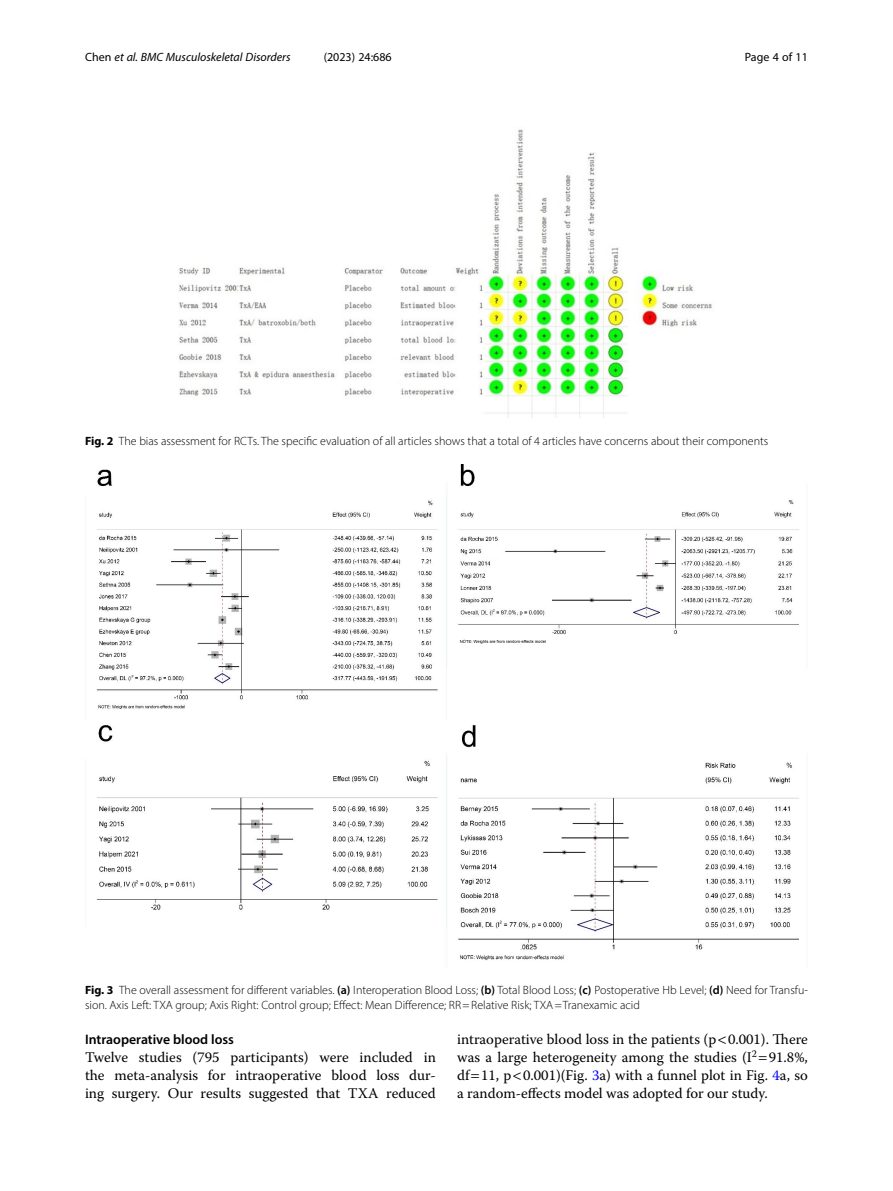
<style>
.page{position:relative;width:893px;height:1191px;background:#fff}
.page>*{position:absolute;margin:0;border:0;box-sizing:border-box;transform-origin:0 0}
.Body_Text{font:14.7px/18px "Warnock Pro";color:#000;text-align:justify}
.Head_2{font:600 13.8px "Myriad Pro";color:#000}
.Figure_Caption{font:300 12px/15px "Myriad Pro";color:#000}
.t1{font:italic 12px "Myriad Pro";color:#000}
.t2{font:12px "Myriad Pro";color:#000}
.s1{font-style:normal}
.s2{font-weight:700}
.s3{font-weight:600}
.s4{color:#00f}
</style>
<div class="page">
<img style="left:96px;top:464px;width:712px;height:497px">
<img style="left:179px;top:129px;width:533px;height:289px">
<p class="t1" style="left:85px;top:50px;width:207px"><span class="s1">Chen</span> et al. BMC Musculoskeletal Disorders</p>
<p class="t2" style="left:324px;top:50px;width:70px">(2023) 24:686</p>
<p class="t2" style="left:745px;top:50px;width:65px">Page 4 of 11</p>
<p class="Figure_Caption" style="left:85px;top:433px;width:685px"><span class="s2">Fig. 2</span> The bias assessment for RCTs. The specific evaluation of all articles shows that a total of 4 articles have concerns about their components</p>
<p class="Figure_Caption" style="left:85px;top:982px;width:724px"><span class="s2">Fig. 3</span> The overall assessment for different variables. <span class="s3">(a)</span> Interoperation Blood Loss; <span class="s3">(b)</span> Total Blood Loss; <span class="s3">(c)</span> Postoperative Hb Level; <span class="s3">(d)</span> Need for Transfu&shy;sion. Axis Left: TXA group; Axis Right: Control group; Effect: Mean Difference; RR=Relative Risk; TXA=Tranexamic acid</p>
<p class="Head_2" style="left:85px;top:1031px;width:150px">Intraoperative blood loss</p>
<p class="Body_Text" style="left:85px;top:1048px;width:352px">Twelve studies (795 participants) were included in the meta-analysis for intraoperative blood loss dur&shy;ing surgery. Our results suggested that TXA reduced</p>
<p class="Body_Text" style="left:457px;top:1030px;width:352px">intraoperative blood loss in the patients (p 0.001). There was a large heterogeneity among the studies (I<sup>2</sup> 91.8%, df 11, p 0.001)(Fig. <span class="s4">3</span>a) with a funnel plot in Fig. <span class="s4">4</span>a, so a random-effects model was adopted for our study.</p>
</div>
